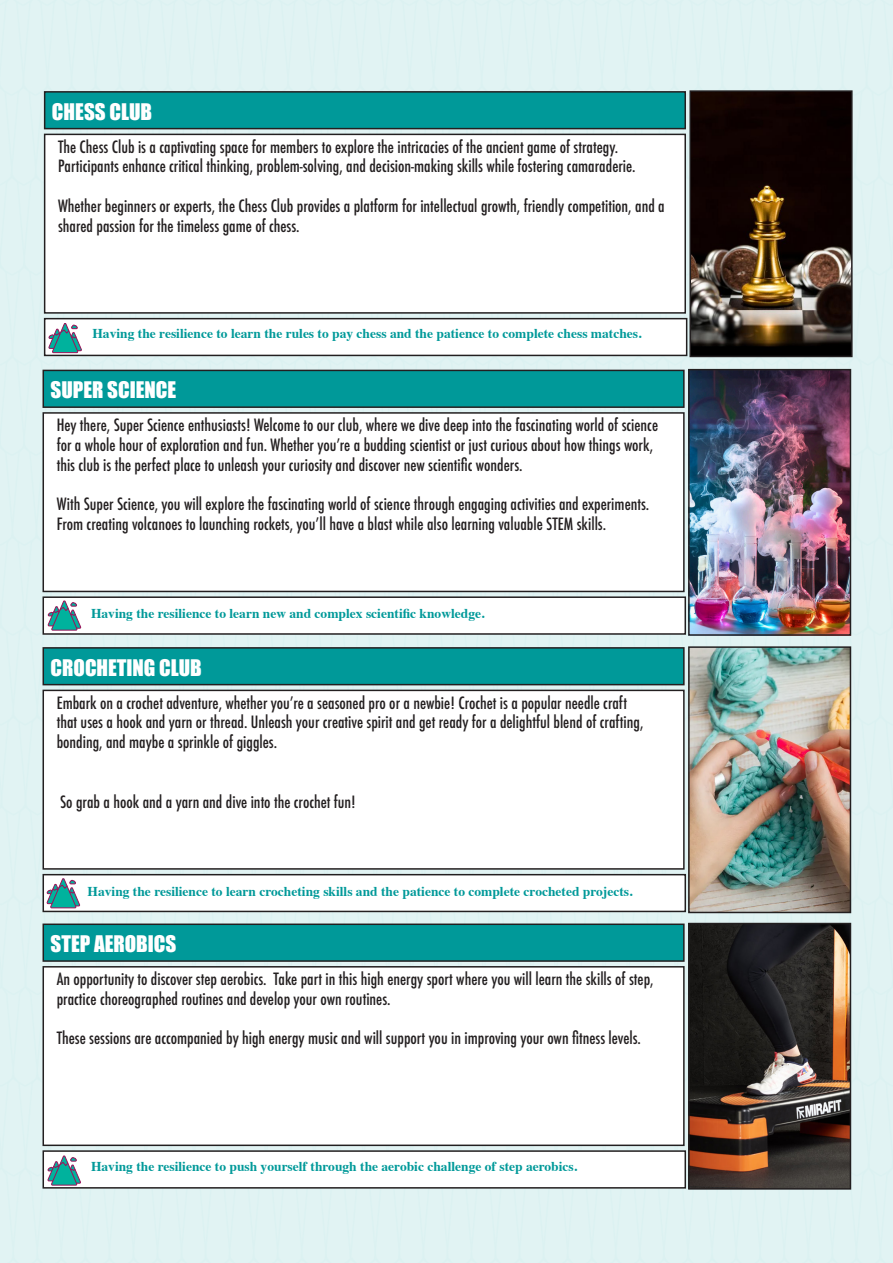
<style>
.page{position:relative;width:893px;height:1263px;background:#e1f3f3}
.page>*{position:absolute;margin:0;border:0;box-sizing:border-box;transform-origin:0 0}
.t1{font:21px "Impact";color:#fff}
.t2{font:500 condensed 16.5px/19.8px "Futura";color:#231f20}
.t3{font:700 13.5px "Times";color:#099}
</style>
<div class="page">
<div style="left:43px;top:370px;width:641px;height:37px;background:#099"></div>
<div style="left:43px;top:370px;width:642px;height:38px;border:2px solid #231f20"></div>
<div style="left:43px;top:413px;width:641px;height:178px;background:#fff"></div>
<div style="left:43px;top:412px;width:642px;height:180px;border:2px solid #231f20"></div>
<div style="left:43px;top:597px;width:642px;height:37px;background:#fff"></div>
<div style="left:43px;top:596px;width:643px;height:39px;border:2px solid #231f20"></div>
<img style="left:691px;top:372px;width:157px;height:261px">
<div style="left:688px;top:369px;width:163px;height:267px;border:2px solid #231f20"></div>
<svg style="left:48px;top:600px;width:33px;height:30px"></svg>
<div style="left:43px;top:648px;width:641px;height:37px;background:#099"></div>
<div style="left:43px;top:647px;width:642px;height:38px;border:2px solid #231f20"></div>
<div style="left:43px;top:690px;width:641px;height:179px;background:#fff"></div>
<div style="left:43px;top:690px;width:642px;height:180px;border:2px solid #231f20"></div>
<div style="left:43px;top:875px;width:642px;height:36px;background:#fff"></div>
<div style="left:43px;top:874px;width:643px;height:38px;border:2px solid #231f20"></div>
<img style="left:691px;top:649px;width:157px;height:261px">
<div style="left:688px;top:646px;width:163px;height:267px;border:2px solid #231f20"></div>
<svg style="left:46px;top:878px;width:34px;height:30px"></svg>
<div style="left:43px;top:924px;width:641px;height:37px;background:#099"></div>
<div style="left:43px;top:923px;width:642px;height:39px;border:2px solid #231f20"></div>
<div style="left:43px;top:967px;width:641px;height:178px;background:#fff"></div>
<div style="left:43px;top:966px;width:642px;height:180px;border:2px solid #231f20"></div>
<div style="left:43px;top:1151px;width:642px;height:37px;background:#fff"></div>
<div style="left:43px;top:1150px;width:643px;height:38px;border:2px solid #231f20"></div>
<img style="left:691px;top:926px;width:157px;height:260px">
<div style="left:688px;top:923px;width:163px;height:266px;border:2px solid #231f20"></div>
<svg style="left:47px;top:1155px;width:34px;height:30px"></svg>
<div style="left:45px;top:92px;width:640px;height:37px;background:#099"></div>
<div style="left:44px;top:91px;width:642px;height:38px;border:2px solid #231f20"></div>
<div style="left:45px;top:134px;width:640px;height:179px;background:#fff"></div>
<div style="left:44px;top:134px;width:642px;height:180px;border:2px solid #231f20"></div>
<div style="left:45px;top:319px;width:642px;height:36px;background:#fff"></div>
<div style="left:44px;top:318px;width:643px;height:38px;border:2px solid #231f20"></div>
<img style="left:692px;top:93px;width:158px;height:261px">
<div style="left:689px;top:90px;width:164px;height:267px;border:2px solid #231f20"></div>
<svg style="left:48px;top:323px;width:34px;height:30px"></svg>
<p class="t1" style="left:52px;top:95px;width:102px">CHESS CLUB</p>
<p class="t2" style="left:58px;top:137px;width:562px">The Chess Club is a captivating space for members to explore the intricacies of the ancient game of strategy.</p>
<p class="t2" style="left:58px;top:157px;width:579px">Participants enhance critical thinking, problem-solving, and decision-making skills while fostering camaraderie.</p>
<p class="t2" style="left:58px;top:196px;width:608px">Whether beginners or experts, the Chess Club provides a platform for intellectual growth, friendly competition, and a shared passion for the timeless game of chess.</p>
<p class="t3" style="left:92px;top:321px;width:551px">Having the resilience to learn the rules to pay chess and the patience to complete chess matches.</p>
<p class="t1" style="left:51px;top:374px;width:127px">SUPER SCIENCE</p>
<p class="t2" style="left:57px;top:415px;width:603px">Hey there, Super Science enthusiasts! Welcome to our club, where we dive deep into the fascinating world of science for a whole hour of exploration and fun. Whether you’re a budding scientist or just curious about how things work, this club is the perfect place to unleash your curiosity and discover new scientific wonders.</p>
<p class="t2" style="left:57px;top:494px;width:594px">With Super Science, you will explore the fascinating world of science through engaging activities and experiments.<br>From creating volcanoes to launching rockets, you’ll have a blast while also learning valuable STEM skills.</p>
<p class="t3" style="left:91px;top:601px;width:395px">Having the resilience to learn new and complex scientific knowledge.</p>
<p class="t1" style="left:51px;top:651px;width:153px">CROCHETING CLUB</p>
<p class="t2" style="left:57px;top:693px;width:588px">Embark on a crochet adventure, whether you’re a seasoned pro or a newbie! Crochet is a popular needle craft that uses a hook and yarn or thread. Unleash your creative spirit and get ready for a delightful blend of crafting, bonding, and maybe a sprinkle of giggles.</p>
<p class="t2" style="left:60px;top:792px;width:297px">So grab a hook and a yarn and dive into the crochet fun!</p>
<p class="t3" style="left:88px;top:878px;width:546px">Having the resilience to learn crocheting skills and the patience to complete crocheted projects.</p>
<p class="t1" style="left:51px;top:927px;width:127px">STEP AEROBICS</p>
<p class="t2" style="left:57px;top:969px;width:598px">An opportunity to discover step aerobics. Take part in this high energy sport where you will learn the skills of step, practice choreographed routines and develop your own routines.</p>
<p class="t2" style="left:57px;top:1028px;width:586px">These sessions are accompanied by high energy music and will support you in improving your own fitness levels.</p>
<p class="t3" style="left:91px;top:1153px;width:488px">Having the resilience to push yourself through the aerobic challenge of step aerobics.</p>
</div>
